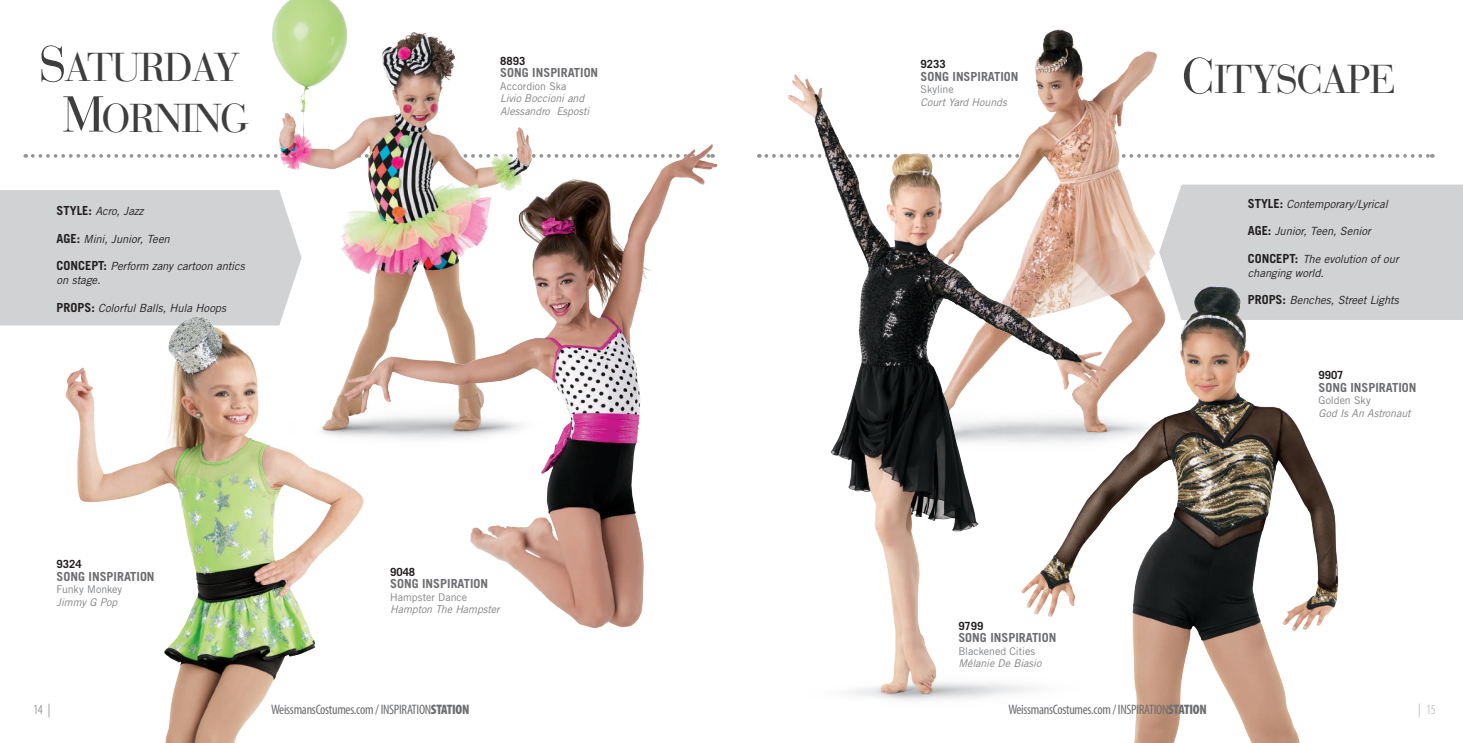
<style>
.page{position:relative;width:1463px;height:743px;background:#fff}
.page>*{position:absolute;margin:0;border:0;box-sizing:border-box;transform-origin:0 0}
.t1{font:40px/50.1px "Bauer Bodoni";letter-spacing:-.04em;color:#3e3e3f;text-align:center}
.t2{font:condensed 13.75px "Myriad Pro";letter-spacing:-.02em;color:#6c6d70}
.t3{font:300 condensed 13.75px "Myriad Pro";color:#6c6d70}
.t4{font:300 condensed 13.75px "Myriad Pro";color:#a8a9ad}
.t5{font:700 12.5px "Trade Gothic";color:#6c6d70}
.t6{font:italic 11.25px/13.8px "Trade Gothic";letter-spacing:-.01em;color:#231f20}
.t7{font:700 11.25px "Trade Gothic";color:#231f20}
.t8{font:italic 10.62px/12.5px "Trade Gothic";letter-spacing:-.005em;color:#808285}
.t9{font:10.62px "Trade Gothic";letter-spacing:-.005em;color:#808285}
.s1{font-size:50px}
.s2{font-weight:700;font-style:normal;font-size:12.5px}
.s3{font-weight:900}
</style>
<div class="page">
<svg style="left:1176px;top:154px;width:256px;height:4px"></svg>
<img style="left:1035px;top:29px;width:141px;height:253px">
<svg style="left:33px;top:154px;width:173px;height:4px"></svg>
<div style="left:0;top:190px;width:206px;height:135px;background:#d1d2d4"></div>
<div style="left:1159px;top:184px;width:303px;height:136px;background:#d1d2d4"></div>
<img style="left:206px;top:32px;width:323px;height:274px">
<img style="left:206px;top:0;width:159px;height:116px">
<img style="left:334px;top:139px;width:384px;height:489px">
<img style="left:46px;top:306px;width:344px;height:436px">
<img style="left:757px;top:68px;width:351px;height:632px">
<img style="left:1003px;top:282px;width:426px;height:460px">
<h1 class="t1" style="left:39px;top:43px;width:212px"><span class="s1">S</span>ATURDAY<br><span class="s1">M</span>ORNING</h1>
<p class="t6" style="left:57px;top:204px;width:88px"><span class="s2">STYLE:</span> Acro, Jazz</p>
<p class="t6" style="left:57px;top:232px;width:115px"><span class="s2">AGE:</span> Mini, Junior, Teen</p>
<p class="t6" style="left:57px;top:259px;width:190px"><span class="s2">CONCEPT:</span> Perform zany cartoon antics on stage.</p>
<p class="t6" style="left:57px;top:300px;width:171px"><span class="s2">PROPS:</span> Colorful Balls, Hula Hoops</p>
<p class="t7" style="left:57px;top:557px;width:27px">9324</p>
<p class="t5" style="left:57px;top:568px;width:99px">SONG INSPIRATION</p>
<p class="t9" style="left:57px;top:583px;width:67px">Funky Monkey</p>
<p class="t8" style="left:57px;top:595px;width:62px">Jimmy G Pop</p>
<p class="t7" style="left:500px;top:54px;width:27px">8893</p>
<p class="t5" style="left:500px;top:65px;width:99px">SONG INSPIRATION</p>
<p class="t9" style="left:500px;top:80px;width:68px">Accordion Ska</p>
<p class="t8" style="left:500px;top:92px;width:91px">Livio Boccioni and<br>Alessandro Esposti</p>
<p class="t7" style="left:390px;top:564px;width:27px">9048</p>
<p class="t5" style="left:390px;top:576px;width:99px">SONG INSPIRATION</p>
<p class="t9" style="left:390px;top:590px;width:79px">Hampster Dance</p>
<p class="t8" style="left:390px;top:603px;width:111px">Hampton The Hampster</p>
<p class="t7" style="left:920px;top:57px;width:27px">9233</p>
<p class="t5" style="left:920px;top:69px;width:99px">SONG INSPIRATION</p>
<p class="t9" style="left:920px;top:83px;width:35px">Skyline</p>
<p class="t8" style="left:920px;top:95px;width:88px">Court Yard Hounds</p>
<p class="t7" style="left:958px;top:618px;width:27px">9799</p>
<p class="t5" style="left:958px;top:630px;width:99px">SONG INSPIRATION</p>
<p class="t9" style="left:958px;top:644px;width:78px">Blackened Cities</p>
<p class="t8" style="left:958px;top:657px;width:84px">Mélanie De Biasio</p>
<h1 class="t1" style="left:1181px;top:55px;width:216px"><span class="s1">C</span>ITYSCAPE</h1>
<p class="t6" style="left:1247px;top:197px;width:141px"><span class="s2">STYLE:</span> Contemporary/Lyrical</p>
<p class="t6" style="left:1247px;top:224px;width:125px"><span class="s2">AGE:</span> Junior, Teen, Senior</p>
<p class="t6" style="left:1247px;top:252px;width:152px"><span class="s2">CONCEPT:</span> The evolution of our changing world.</p>
<p class="t6" style="left:1247px;top:293px;width:152px"><span class="s2">PROPS:</span> Benches, Street Lights</p>
<p class="t7" style="left:1318px;top:368px;width:27px">9907</p>
<p class="t5" style="left:1318px;top:380px;width:99px">SONG INSPIRATION</p>
<p class="t9" style="left:1318px;top:394px;width:54px">Golden Sky</p>
<p class="t8" style="left:1318px;top:406px;width:94px">God Is An Astronaut</p>
<p class="t3" style="left:33px;top:701px;width:19px">14 |</p>
<p class="t2" style="left:271px;top:700px;width:200px">WeissmansCostumes.com / INSPIRATION<span class="s3">STATION</span></p>
<p class="t2" style="left:1008px;top:700px;width:200px">WeissmansCostumes.com / INSPIRATION<span class="s3">STATION</span></p>
<p class="t4" style="left:1418px;top:701px;width:19px">| 15</p>
</div>
